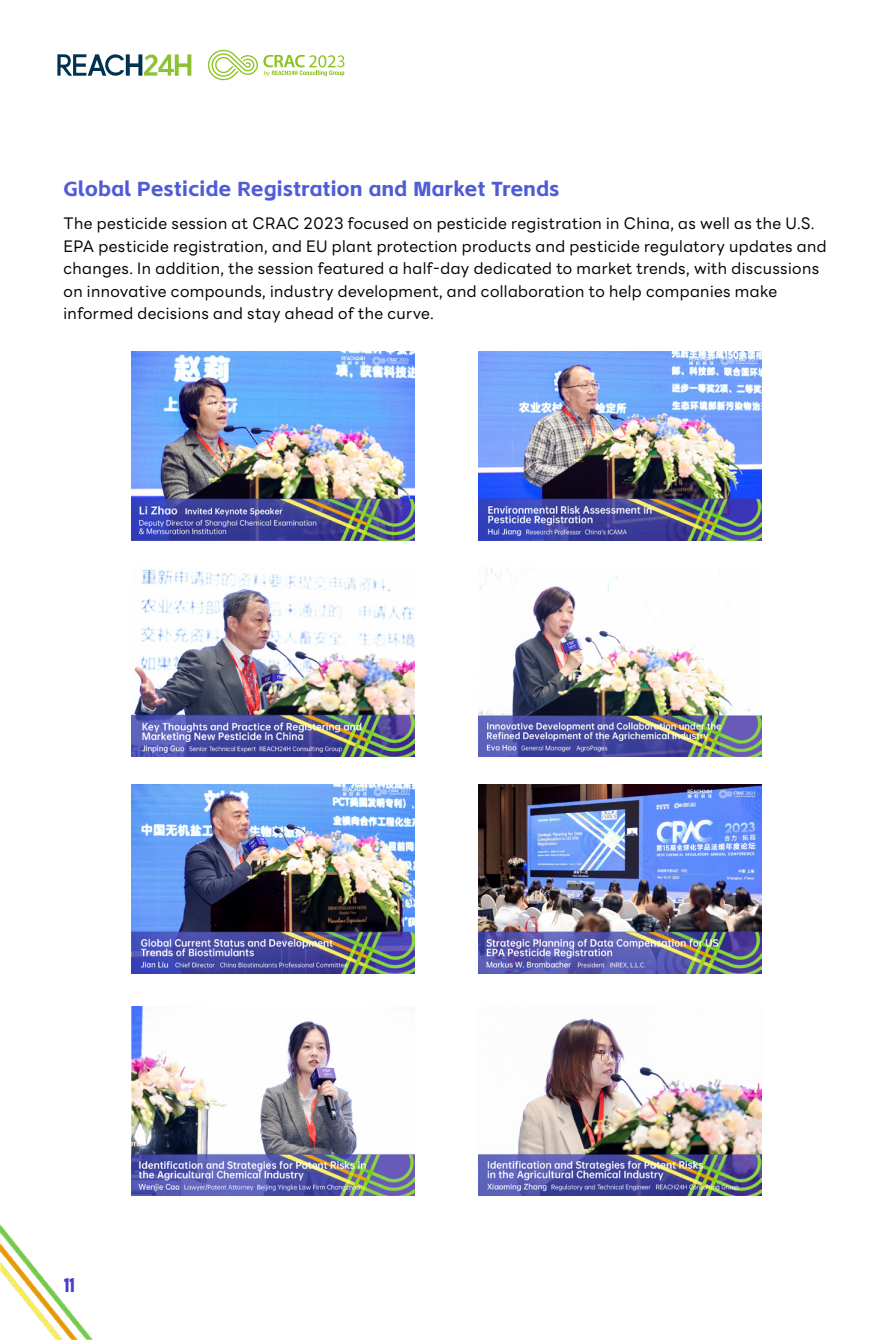
<style>
.page{position:relative;width:893px;height:1340px;background:#fff}
.page>*{position:absolute;margin:0;border:0;box-sizing:border-box;transform-origin:0 0}
.t1{font:700 20.25px "Alimama Shu Hei Ti";letter-spacing:.025em;color:#4f5cd6}
.t2{font:18px "Lemon Milk";color:#4a3dc7}
.t3{font:15.75px/22.5px "LINE Seed Sans KR";letter-spacing:.025em;color:#000}
</style>
<div class="page">
<img style="left:0;top:1225px;width:93px;height:114px">
<svg style="left:57px;top:54px;width:134px;height:22px"></svg>
<svg style="left:208px;top:50px;width:136px;height:30px"></svg>
<img style="left:131px;top:352px;width:284px;height:189px">
<img style="left:478px;top:568px;width:284px;height:188px">
<img style="left:478px;top:352px;width:284px;height:188px">
<img style="left:131px;top:569px;width:284px;height:187px">
<img style="left:131px;top:784px;width:284px;height:189px">
<img style="left:478px;top:784px;width:284px;height:189px">
<img style="left:131px;top:1006px;width:284px;height:189px">
<img style="left:478px;top:1018px;width:284px;height:177px">
<p class="t1" style="left:64px;top:179px;width:497px">Global Pesticide Registration and Market Trends</p>
<p class="t3" style="left:64px;top:213px;width:765px">The pesticide session at CRAC 2023 focused on pesticide registration in China, as well as the U.S.<br>EPA pesticide registration, and EU plant protection products and pesticide regulatory updates and changes. In addition, the session featured a half-day dedicated to market trends, with discussions on innovative compounds, industry development, and collaboration to help companies make informed decisions and stay ahead of the curve.</p>
<p class="t2" style="left:64px;top:1272px;width:12px">11</p>
</div>
